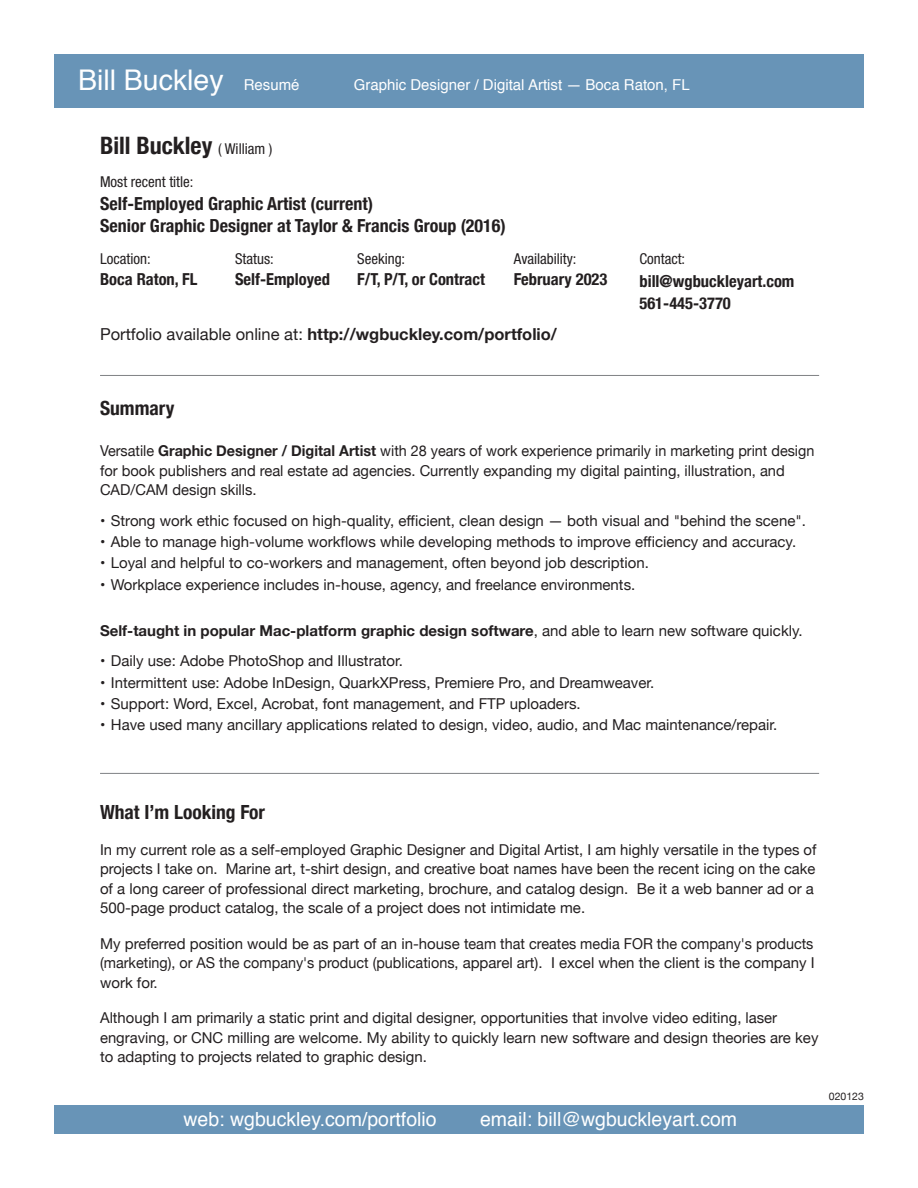
<style>
.page{position:relative;width:918px;height:1188px;background:#fff}
.page>*{position:absolute;margin:0;border:0;box-sizing:border-box;transform-origin:0 0}
.t1{font:28.5px "Helvetica";color:#fff}
.t2{font:700 condensed 24px "Helvetica Neue";color:#231f20}
.t3{font:19.5px "Helvetica";color:#fff}
.t4{font:700 condensed 19.5px "Helvetica Neue";color:#231f20}
.t5{font:700 condensed 18px/22.5px "Helvetica Neue";color:#231f20}
.t6{font:700 condensed 16.5px/22.5px "Helvetica Neue";color:#231f20}
.t7{font:700 16.5px "Helvetica Neue";color:#231f20}
.t8{font:15px/19.5px "Helvetica Neue";color:#231f20}
.t9{font:15px/19.5px "Helvetica Neue";color:#231f20;scale:.96 1}
.t10{font:700 15px "Helvetica Neue";color:#231f20}
.t11{font:condensed 15px "Helvetica Neue";color:#231f20}
.t12{font:15px "Helvetica";color:#fff}
.t13{font:10.5px "Helvetica Neue";color:#231f20}
.s1{font-size:15px}
.s2{font-weight:400;font-size:15px}
.s3{font-weight:400}
.s4{font-weight:700}
</style>
<div class="page">
<div style="left:54px;top:54px;width:810px;height:54px;background:#6894b7"></div>
<div style="left:54px;top:1106px;width:810px;height:28px;background:#6894b7"></div>
<hr style="left:100px;top:375px;width:719px;height:1px;background:#808285">
<hr style="left:100px;top:773px;width:719px;height:1px;background:#808285">
<h1 class="t1" style="left:78px;top:68px;width:223px">Bill Buckley <span class="s1">Resumé</span></h1>
<p class="t12" style="left:354px;top:79px;width:337px">Graphic Designer / Digital Artist — Boca Raton, FL</p>
<h2 class="t2" style="left:100px;top:131px;width:174px">Bill Buckley <span class="s2">( William )</span></h2>
<p class="t11" style="left:100px;top:177px;width:95px">Most recent title:</p>
<p class="t5" style="left:100px;top:192px;width:407px">Self-Employed Graphic Artist (current)<br>Senior Graphic Designer at Taylor &amp; Francis Group (2016)</p>
<p class="t11" style="left:100px;top:253px;width:52px">Location:</p>
<p class="t11" style="left:235px;top:253px;width:40px">Status:</p>
<p class="t11" style="left:357px;top:253px;width:49px">Seeking:</p>
<p class="t11" style="left:514px;top:253px;width:64px">Availability:</p>
<p class="t6" style="left:100px;top:268px;width:99px">Boca Raton, FL</p>
<p class="t6" style="left:235px;top:268px;width:97px">Self-Employed</p>
<p class="t6" style="left:357px;top:268px;width:129px">F/T, P/T, or Contract</p>
<p class="t6" style="left:514px;top:268px;width:95px">February 2023</p>
<p class="t7" style="left:100px;top:324px;width:459px"><span class="s3">Portfolio available online at:</span> http://wgbuckley.com/portfolio/</p>
<p class="t11" style="left:639px;top:254px;width:47px">Contact:</p>
<p class="t6" style="left:639px;top:269px;width:157px">bill@wgbuckleyart.com<br>561-445-3770</p>
<h3 class="t4" style="left:100px;top:397px;width:76px">Summary</h3>
<p class="t9" style="left:100px;top:441px;width:746px">Versatile <span class="s4">Graphic Designer / Digital Artist</span> with 28 years of work experience primarily in marketing print design for book publishers and real estate ad agencies. Currently expanding my digital painting, illustration, and<br>CAD/CAM design skills.</p>
<p class="t8" style="left:100px;top:510px;width:707px">• Strong work ethic focused on high-quality, efficient, clean design — both visual and "behind the scene".</p>
<p class="t8" style="left:100px;top:532px;width:698px">• Able to manage high-volume workflows while developing methods to improve efficiency and accuracy.</p>
<p class="t8" style="left:100px;top:553px;width:550px">• Loyal and helpful to co-workers and management, often beyond job description.</p>
<p class="t8" style="left:100px;top:574px;width:537px">• Workplace experience includes in-house, agency, and freelance environments.</p>
<p class="t10" style="left:100px;top:622px;width:704px">Self-taught in popular Mac-platform graphic design software<span class="s3">, and able to learn new software quickly.</span></p>
<p class="t8" style="left:100px;top:651px;width:304px">• Daily use: Adobe PhotoShop and Illustrator.</p>
<p class="t8" style="left:100px;top:672px;width:556px">• Intermittent use: Adobe InDesign, QuarkXPress, Premiere Pro, and Dreamweaver.</p>
<p class="t8" style="left:100px;top:694px;width:482px">• Support: Word, Excel, Acrobat, font management, and FTP uploaders.</p>
<p class="t8" style="left:100px;top:715px;width:679px">• Have used many ancillary applications related to design, video, audio, and Mac maintenance/repair.</p>
<h3 class="t4" style="left:100px;top:800px;width:166px">What I’m Looking For</h3>
<p class="t8" style="left:100px;top:839px;width:718px">In my current role as a self-employed Graphic Designer and Digital Artist, I am highly versatile in the types of projects I take on. Marine art, t-shirt design, and creative boat names have been the recent icing on the cake of a long career of professional direct marketing, brochure, and catalog design. Be it a web banner ad or a 500-page product catalog, the scale of a project does not intimidate me.</p>
<p class="t8" style="left:100px;top:933px;width:716px;text-align:justify">My preferred position would be as part of an in-house team that creates media FOR the company's products (marketing), or AS the company's product (publications, apparel art). I excel when the client is the company I work for.</p>
<p class="t8" style="left:100px;top:1008px;width:720px">Although I am primarily a static print and digital designer, opportunities that involve video editing, laser engraving, or CNC milling are welcome. My ability to quickly learn new software and design theories are key to adapting to projects related to graphic design.</p>
<h3 class="t3" style="left:183px;top:1111px;width:255px">web: wgbuckley.com/portfolio</h3>
<h3 class="t3" style="left:480px;top:1111px;width:259px">email: bill@wgbuckleyart.com</h3>
<p class="t13" style="left:829px;top:1090px;width:37px">020123</p>
</div>
